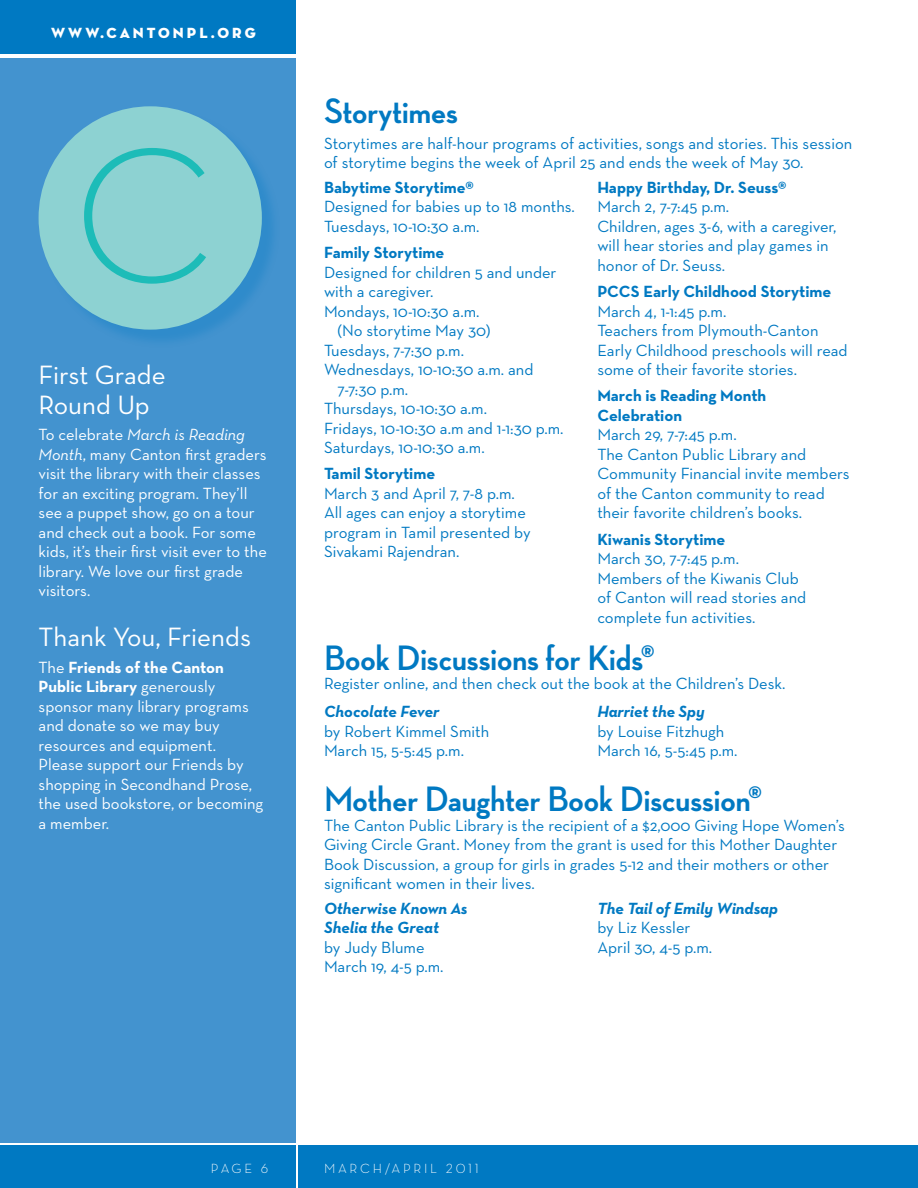
<style>
.page{position:relative;width:918px;height:1188px;background:#fff}
.page>*{position:absolute;margin:0;border:0;box-sizing:border-box;transform-origin:0 0}
.Headline_No_After_Sp{font:700 36px "Neutraface Display";color:#0079c2}
.Headline{font:700 36px "Neutraface Display";color:#0079c2}
.Subhead{font:27px/30px "Neutraface Text";color:#fff}
.Body{font:16.5px/19.5px "Neutraface Text";color:#0079c2}
.Body-2{font:16.5px/19.5px "Neutraface Text";color:#fff}
.Class_Title{font:700 16.5px/19.5px "Neutraface Text";color:#0079c2}
.Book_Title{font:italic 700 16.5px/19.5px "Neutraface Text";color:#0079c2}
.t1{font:15px "Neutraface Display Titling";letter-spacing:.2em;color:#fff}
.t2{font:300 13.5px "Neutraface Text";letter-spacing:.2em;color:#fff}
.s1{font-style:italic}
.s2{font-weight:700}
</style>
<div class="page">
<div style="left:298px;top:1146px;width:620px;height:42px;background:#0079c2"></div>
<div style="left:0;top:1146px;width:295px;height:42px;background:#0079c2"></div>
<div style="left:0;top:58px;width:295px;height:1085px;background:#4393cf"></div>
<div style="left:0;top:0;width:295px;height:54px;background:#0079c2"></div>
<div style="left:41px;top:109px;width:240px;height:239px;background:#0079c2;opacity:.3"></div>
<div style="left:39px;top:106px;width:223px;height:224px;background:#8dd2d2;border-radius:50%"></div>
<svg style="left:84px;top:148px;width:122px;height:136px"></svg>
<p class="t1" style="left:51px;top:23px;width:206px">WWW.CANTONPL.ORG</p>
<p class="Subhead" style="left:39px;top:359px;width:129px">First Grade<br>Round Up</p>
<p class="Body-2" style="left:39px;top:425px;width:230px">To celebrate <span class="s1">March is Reading<br>Month</span>, many Canton first graders visit the library with their classes for an exciting program. They’ll see a puppet show, go on a tour and check out a book. For some kids, it’s their first visit ever to the library. We love our first grade visitors.</p>
<p class="Subhead" style="left:39px;top:622px;width:214px">Thank You, Friends</p>
<p class="Body-2" style="left:39px;top:657px;width:226px">The <span class="s2">Friends of the Canton<br>Public Library</span> generously sponsor many library programs and donate so we may buy resources and equipment.<br>Please support our Friends by shopping in Secondhand Prose, the used bookstore, or becoming a member.</p>
<p class="Headline" style="left:324px;top:90px;width:135px">Storytimes</p>
<p class="Body" style="left:324px;top:133px;width:530px">Storytimes are half-hour programs of activities, songs and stories. This session of storytime begins the week of April 25 and ends the week of May 30.</p>
<p class="Class_Title" style="left:324px;top:177px;width:151px">Babytime Storytime®</p>
<p class="Body" style="left:324px;top:197px;width:252px">Designed for babies up to 18 months.</p>
<p class="Body" style="left:324px;top:216px;width:157px">Tuesdays, 10-10:30 a.m.</p>
<p class="Class_Title" style="left:324px;top:243px;width:122px">Family Storytime</p>
<p class="Body" style="left:324px;top:262px;width:234px">Designed for children 5 and under with a caregiver.</p>
<p class="Body" style="left:338px;top:301px;width:155px;text-indent:-14px">Mondays, 10-10:30 a.m. (No storytime May 30)</p>
<p class="Body" style="left:324px;top:340px;width:142px">Tuesdays, 7-7:30 p.m.</p>
<p class="Body" style="left:337px;top:359px;width:198px;text-indent:-13px">Wednesdays, 10-10:30 a.m. and<br>7-7:30 p.m.</p>
<p class="Body" style="left:324px;top:398px;width:165px">Thursdays, 10-10:30 a.m.</p>
<p class="Body" style="left:324px;top:418px;width:241px">Fridays, 10-10:30 a.m and 1-1:30 p.m.</p>
<p class="Body" style="left:324px;top:437px;width:162px">Saturdays, 10-10:30 a.m.</p>
<p class="Class_Title" style="left:324px;top:464px;width:113px">Tamil Storytime</p>
<p class="Body" style="left:324px;top:483px;width:192px">March 3 and April 7, 7-8 p.m.</p>
<p class="Body" style="left:324px;top:503px;width:208px">All ages can enjoy a storytime program in Tamil presented by<br>Sivakami Rajendran.</p>
<p class="Class_Title" style="left:597px;top:177px;width:191px">Happy Birthday, Dr. Seuss®</p>
<p class="Body" style="left:597px;top:197px;width:133px">March 2, 7-7:45 p.m.</p>
<p class="Body" style="left:597px;top:216px;width:241px">Children, ages 3-6, with a caregiver, will hear stories and play games in honor of Dr. Seuss.</p>
<p class="Class_Title" style="left:597px;top:282px;width:236px">PCCS Early Childhood Storytime</p>
<p class="Body" style="left:597px;top:301px;width:130px">March 4, 1-1:45 p.m.</p>
<p class="Body" style="left:597px;top:320px;width:252px">Teachers from Plymouth-Canton<br>Early Childhood preschools will read some of their favorite stories.</p>
<p class="Class_Title" style="left:597px;top:386px;width:171px">March is Reading Month<br>Celebration</p>
<p class="Body" style="left:597px;top:425px;width:141px">March 29, 7-7:45 p.m.</p>
<p class="Body" style="left:597px;top:444px;width:254px">The Canton Public Library and<br>Community Financial invite members of the Canton community to read their favorite children’s books.</p>
<p class="Class_Title" style="left:597px;top:529px;width:130px">Kiwanis Storytime</p>
<p class="Body" style="left:597px;top:548px;width:143px">March 30, 7-7:45 p.m.</p>
<p class="Body" style="left:597px;top:568px;width:210px">Members of the Kiwanis Club of Canton will read stories and complete fun activities.</p>
<p class="Headline_No_After_Sp" style="left:324px;top:637px;width:332px">Book Discussions for Kids®</p>
<p class="Body" style="left:324px;top:674px;width:463px">Register online, and then check out the book at the Children’s Desk.</p>
<p class="Book_Title" style="left:324px;top:702px;width:117px">Chocolate Fever</p>
<p class="Body" style="left:324px;top:721px;width:167px">by Robert Kimmel Smith</p>
<p class="Body" style="left:324px;top:741px;width:142px">March 15, 5-5:45 p.m.</p>
<p class="Book_Title" style="left:597px;top:702px;width:109px">Harriet the Spy</p>
<p class="Body" style="left:597px;top:721px;width:129px">by Louise Fitzhugh</p>
<p class="Body" style="left:597px;top:741px;width:142px">March 16, 5-5:45 p.m.</p>
<p class="Headline_No_After_Sp" style="left:324px;top:779px;width:440px">Mother Daughter Book Discussion®</p>
<p class="Body" style="left:324px;top:815px;width:522px">The Canton Public Library is the recipient of a $2,000 Giving Hope Women’s Giving Circle Grant. Money from the grant is used for this Mother Daughter Book Discussion, a group for girls in grades 5-12 and their mothers or other significant women in their lives.</p>
<p class="Book_Title" style="left:324px;top:898px;width:145px">Otherwise Known As<br>Shelia the Great</p>
<p class="Body" style="left:324px;top:937px;width:102px">by Judy Blume</p>
<p class="Body" style="left:324px;top:956px;width:121px">March 19, 4-5 p.m.</p>
<p class="Book_Title" style="left:597px;top:898px;width:182px">The Tail of Emily Windsap</p>
<p class="Body" style="left:597px;top:917px;width:95px">by Liz Kessler</p>
<p class="Body" style="left:597px;top:937px;width:116px">April 30, 4-5 p.m.</p>
<p class="t2" style="left:211px;top:1160px;width:59px">PAGE 6</p>
<p class="t2" style="left:324px;top:1160px;width:156px">MARCH/APRIL 2011</p>
</div>
